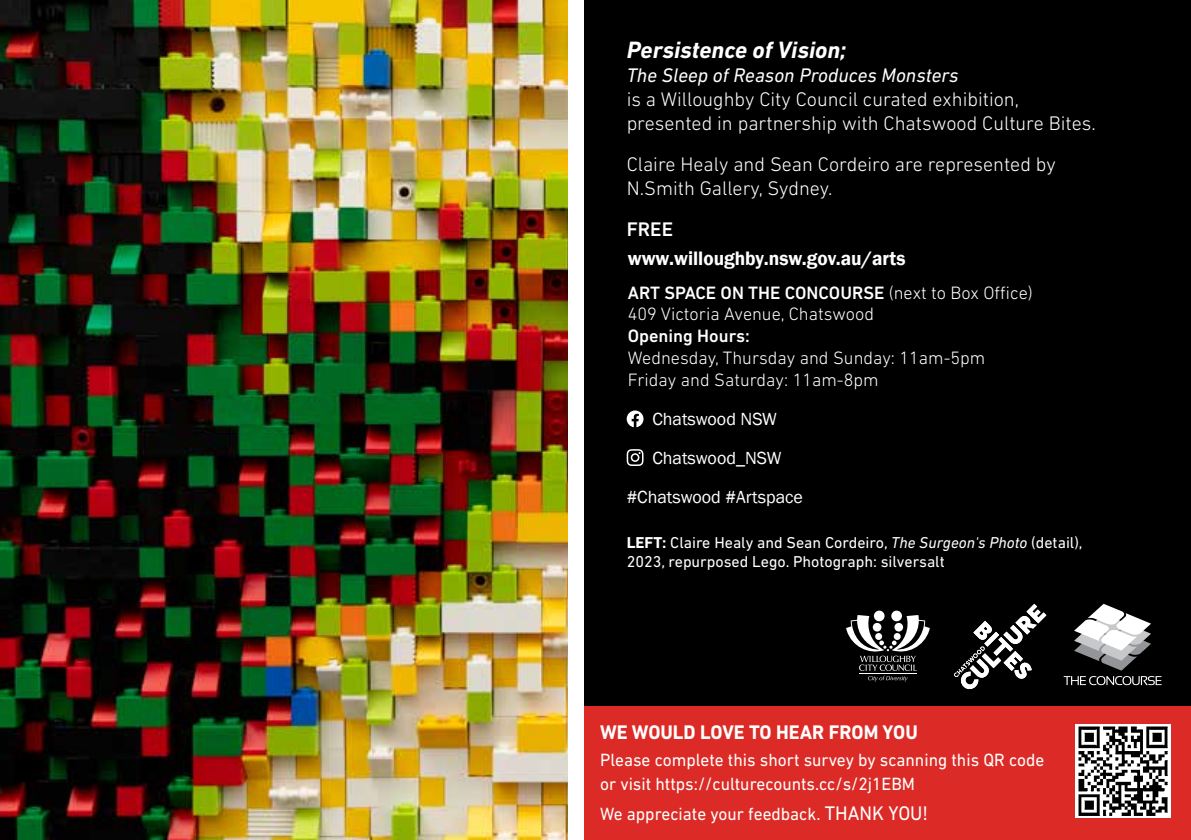
<style>
.page{position:relative;width:1191px;height:840px;background:#fff}
.page>*{position:absolute;margin:0;border:0;box-sizing:border-box;transform-origin:0 0}
.t1{font:italic 700 24px "DIN Next LT Pro";color:#fff}
.t2{font:300 20px/24px "DIN Next LT Pro";color:#fff}
.t3{font:italic 20px "DIN Next LT Pro";color:#fff}
.t4{font:600 20px "Franklin Gothic";color:#fff}
.t5{font:700 20px "DIN Next LT Pro";color:#fff}
.t6{font:500 20px "DIN Next LT Pro";color:#fff}
.t7{font:300 18.2px/21.8px "DIN Next LT Pro";color:#fff}
.t8{font:500 18.2px "DIN Next LT Pro";color:#fff}
.t9{font:18px/24px "DIN Next LT Pro";color:#fff}
.t10{font:18px/38.6px "Franklin Gothic";color:#fff;text-align:center}
.t11{font:16px/19.2px "DIN Next LT Pro";color:#fff}
.s1{font-weight:500}
.s2{font-weight:700}
.s3{font-style:italic}
.s4{font-size:20px}
</style>
<div class="page">
<div style="left:584px;top:0;width:607px;height:706px;background:#000"></div>
<svg style="left:626px;top:410px;width:17px;height:17px"></svg>
<svg style="left:626px;top:449px;width:17px;height:16px"></svg>
<svg style="left:1063px;top:603px;width:98px;height:81px"></svg>
<svg style="left:873px;top:610px;width:11px;height:11px"></svg>
<svg style="left:891px;top:610px;width:11px;height:11px"></svg>
<svg style="left:846px;top:614px;width:83px;height:67px"></svg>
<svg style="left:954px;top:603px;width:92px;height:87px"></svg>
<div style="left:584px;top:706px;width:607px;height:133px;background:#dc2b26"></div>
<img style="left:0;top:0;width:567px;height:839px">
<img style="left:1075px;top:724px;width:96px;height:94px">
<p class="t1" style="left:626px;top:36px;width:221px">Persistence of Vision;</p>
<p class="t3" style="left:626px;top:64px;width:333px">The Sleep of Reason Produces Monsters</p>
<p class="t2" style="left:626px;top:87px;width:471px">is a Willoughby City Council curated exhibition, presented in partnership with Chatswood Culture Bites.</p>
<p class="t2" style="left:626px;top:152px;width:430px">Claire Healy and Sean Cordeiro are represented by<br>N.Smith Gallery, Sydney.</p>
<p class="t6" style="left:626px;top:218px;width:48px">FREE</p>
<p class="t4" style="left:628px;top:246px;width:279px">www.willoughby.nsw.gov.au/arts</p>
<p class="t7" style="left:628px;top:281px;width:406px"><span class="s1">ART SPACE ON THE CONCOURSE</span> (next to Box Office)<br>409 Victoria Avenue, Chatswood</p>
<p class="t8" style="left:628px;top:325px;width:124px">Opening Hours:</p>
<p class="t7" style="left:628px;top:347px;width:359px">Wednesday, Thursday and Sunday: 11am-5pm<br>Friday and Saturday: 11am-8pm</p>
<p class="t10" style="left:626px;top:400px;width:178px">Chatswood NSW<br>Chatswood_NSW #Chatswood #Artspace</p>
<p class="t11" style="left:626px;top:532px;width:457px"><span class="s2">LEFT:</span> Claire Healy and Sean Cordeiro, <span class="s3">The Surgeon's Photo</span> (detail),<br>2023, repurposed Lego. Photograph: silversalt</p>
<p class="t5" style="left:600px;top:720px;width:319px">WE WOULD LOVE TO HEAR FROM YOU</p>
<p class="t9" style="left:600px;top:747px;width:446px">Please complete this short survey by scanning this QR code or visit https://culturecounts.cc/s/2j1EBM</p>
<p class="t9" style="left:600px;top:801px;width:329px">We appreciate your feedback. <span class="s4">THANK YOU!</span></p>
</div>
